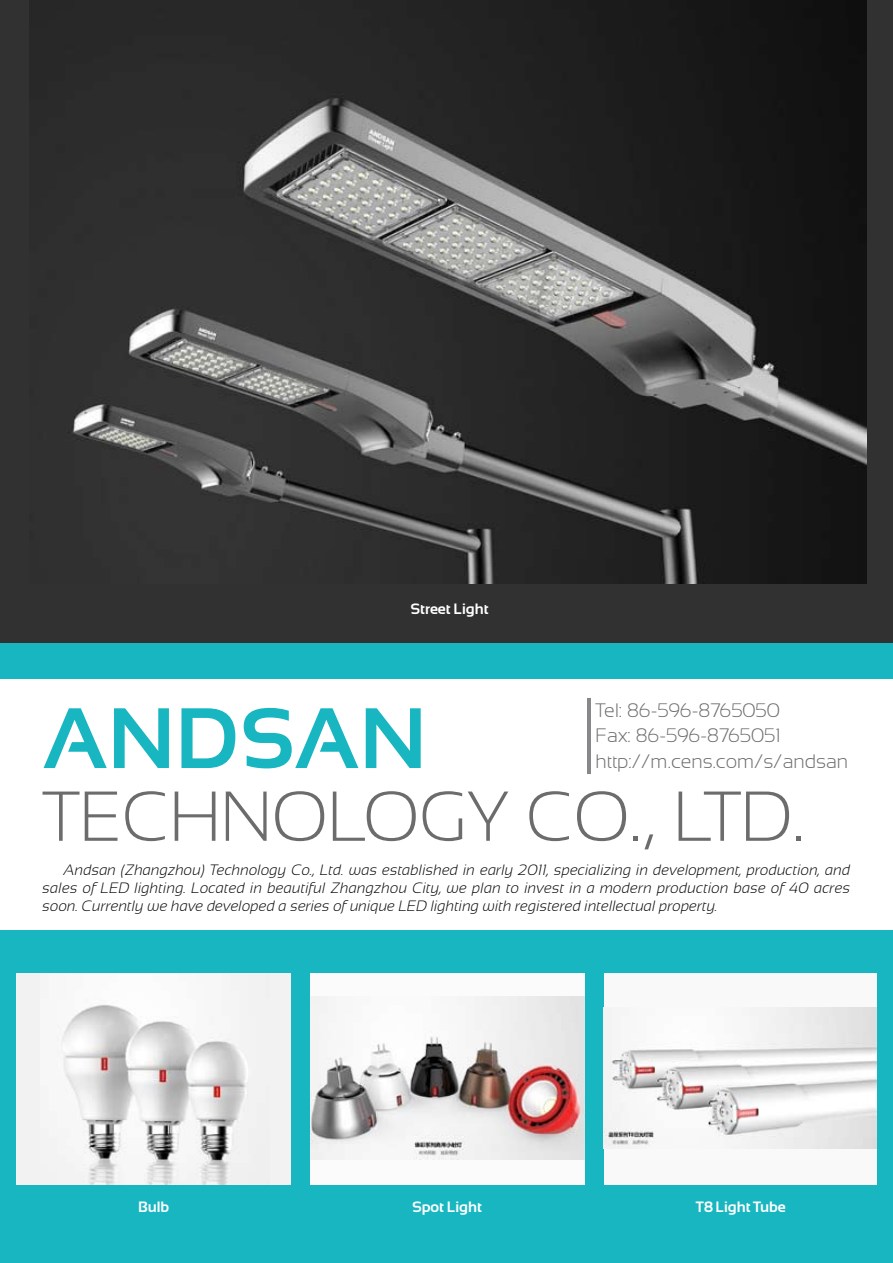
<style>
.page{position:relative;width:893px;height:1263px;background:#fff}
.page>*{position:absolute;margin:0;border:0;box-sizing:border-box;transform-origin:0 0}
.t1{font:700 85.5px "Sansation";color:#17b6c0}
.t2{font:300 70.5px "Sansation";color:#6d6c6c}
.t3{font:300 19.5px/25.5px "Sansation";color:#6d6c6c}
.t4{font:italic 300 15px/18px "Sansation";color:#000;text-align:justify}
.t5{font:700 15px "Sansation";color:#fff}
</style>
<div class="page">
<div style="left:0;top:0;width:893px;height:652px;background:#313131"></div>
<div style="left:0;top:643px;width:893px;height:620px;background:#17b6c0"></div>
<div style="left:0;top:679px;width:893px;height:251px;background:#fff"></div>
<div style="left:17px;top:973px;width:274px;height:212px;background:#f2f2f2"></div>
<div style="left:310px;top:973px;width:274px;height:212px;background:#fbfbfb"></div>
<div style="left:604px;top:973px;width:272px;height:212px;background:#f9f9f9"></div>
<hr style="left:587px;top:698px;width:3px;height:76px;background:#86888a">
<img style="left:72px;top:0;width:795px;height:584px">
<img style="left:63px;top:991px;width:185px;height:194px">
<img style="left:310px;top:996px;width:274px;height:163px">
<img style="left:604px;top:1007px;width:272px;height:141px">
<p class="t5" style="left:410px;top:600px;width:80px">Street Light</p>
<h3 class="t3" style="left:595px;top:697px;width:254px">Tel: 86-596-8765050<br>Fax: 86-596-8765051 http://m.cens.com/s/andsan</h3>
<h1 class="t1" style="left:43px;top:691px;width:386px">Andsan</h1>
<h2 class="t2" style="left:43px;top:778px;width:763px">Technology Co., Ltd.</h2>
<p class="t4" style="left:43px;top:861px;width:809px;text-indent:21px">Andsan (Zhangzhou) Technology Co., Ltd. was established in early 2011, specializing in development, production, and sales of LED lighting. Located in beautiful Zhangzhou City, we plan to invest in a modern production base of 40 acres soon. Currently we have developed a series of unique LED lighting with registered intellectual property.</p>
<p class="t5" style="left:138px;top:1199px;width:33px">Bulb</p>
<p class="t5" style="left:412px;top:1199px;width:71px">Spot Light</p>
<p class="t5" style="left:696px;top:1199px;width:92px">T8 Light Tube</p>
</div>
